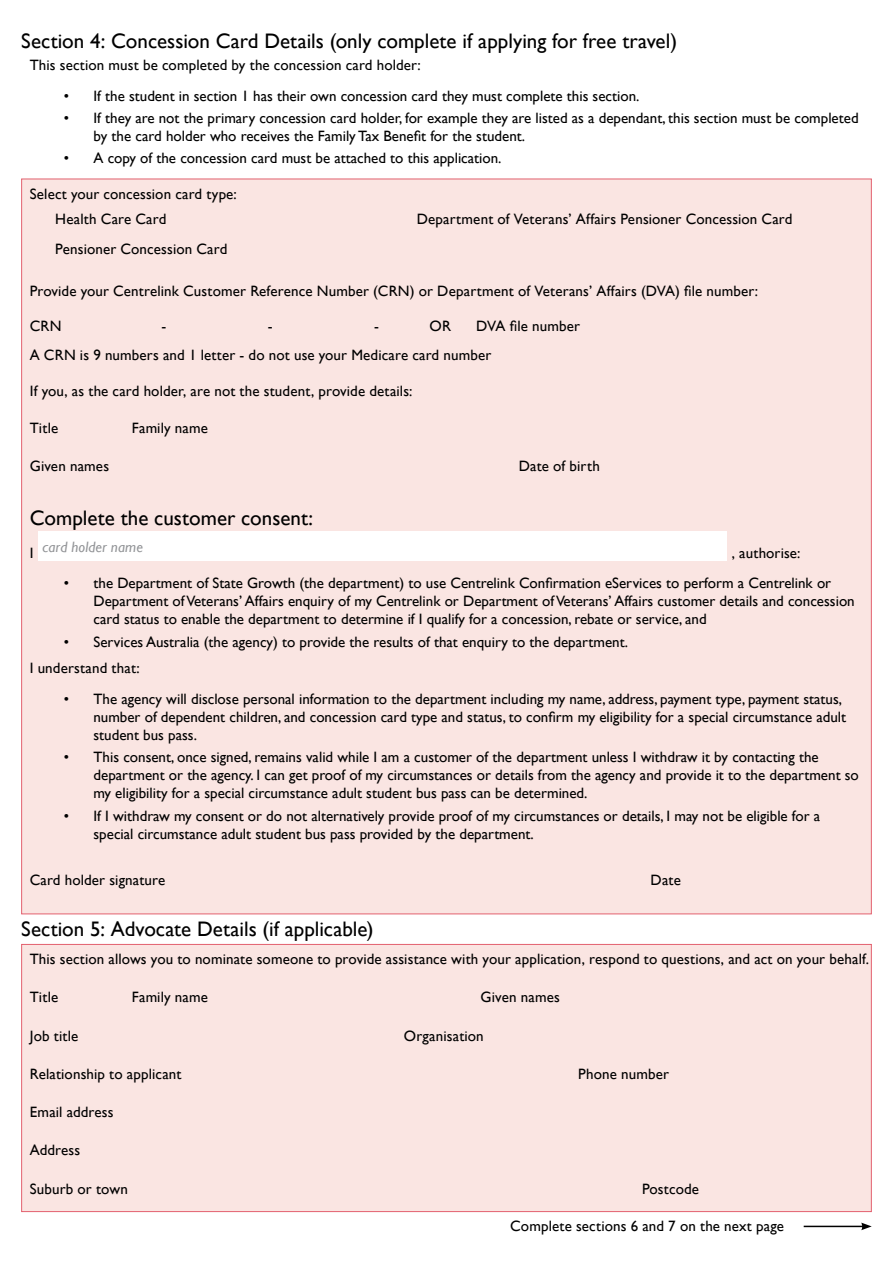
<style>
.page{position:relative;width:893px;height:1263px;background:#fff}
.page>*{position:absolute;margin:0;border:0;box-sizing:border-box;transform-origin:0 0}
.Heading_Level_2{font:21px "Gill Sans";color:#000}
.Paragraph{font:15px/18px "Gill Sans";color:#000}
.Paragraph-2{font:italic 15px "Gill Sans";letter-spacing:.005em;color:#939598}
</style>
<div class="page">
<div style="left:21px;top:944px;width:851px;height:268px;background:#fae5e2;border:1px solid #e3616f"></div>
<div style="left:21px;top:179px;width:851px;height:735px;background:#fae5e2;border:1px solid #e3616f"></div>
<div style="left:38px;top:531px;width:689px;height:30px;background:#fff"></div>
<hr style="left:804px;top:1226px;width:59px;height:1px;background:#000">
<svg style="left:861px;top:1222px;width:11px;height:8px"></svg>
<h2 class="Heading_Level_2" style="left:21px;top:28px;width:657px">Section 4: Concession Card Details (only complete if applying for free travel)</h2>
<p class="Paragraph" style="left:30px;top:56px;width:393px">This section must be completed by the concession card holder:</p>
<p class="Paragraph" style="left:64px;top:87px;width:577px">• If the student in section 1 has their own concession card they must complete this section.</p>
<p class="Paragraph" style="left:94px;top:109px;width:767px;text-indent:-30px">• If they are not the primary concession card holder, for example they are listed as a dependant, this section must be completed by the card holder who receives the Family Tax Benefit for the student.</p>
<p class="Paragraph" style="left:64px;top:149px;width:439px">• A copy of the concession card must be attached to this application.</p>
<p class="Paragraph" style="left:30px;top:185px;width:209px">Select your concession card type:</p>
<p class="Paragraph" style="left:55px;top:210px;width:113px">Health Care Card</p>
<p class="Paragraph" style="left:55px;top:240px;width:174px">Pensioner Concession Card</p>
<p class="Paragraph" style="left:417px;top:210px;width:377px">Department of Veterans’ Affairs Pensioner Concession Card</p>
<p class="Paragraph" style="left:30px;top:283px;width:730px">Provide your Centrelink Customer Reference Number (CRN) or Department of Veterans’ Affairs (DVA) file number:</p>
<p class="Paragraph" style="left:30px;top:317px;width:33px">CRN</p>
<p class="Paragraph" style="left:476px;top:317px;width:105px">DVA file number</p>
<p class="Paragraph" style="left:161px;top:317px;width:6px">-</p>
<p class="Paragraph" style="left:268px;top:317px;width:6px">-</p>
<p class="Paragraph" style="left:374px;top:317px;width:6px">-</p>
<p class="Paragraph" style="left:429px;top:318px;width:23px">OR</p>
<p class="Paragraph" style="left:30px;top:346px;width:463px">A CRN is 9 numbers and 1 letter - do not use your Medicare card number</p>
<p class="Paragraph" style="left:30px;top:383px;width:384px">If you, as the card holder, are not the student, provide details:</p>
<p class="Paragraph" style="left:30px;top:419px;width:30px">Title</p>
<p class="Paragraph" style="left:132px;top:419px;width:78px">Family name</p>
<p class="Paragraph" style="left:30px;top:457px;width:81px">Given names</p>
<p class="Paragraph" style="left:519px;top:457px;width:83px">Date of birth</p>
<h2 class="Heading_Level_2" style="left:30px;top:505px;width:285px">Complete the customer consent:</h2>
<p class="Paragraph" style="left:30px;top:544px;width:5px">I</p>
<p class="Paragraph" style="left:732px;top:544px;width:70px">, authorise:</p>
<p class="Paragraph" style="left:94px;top:575px;width:763px;text-indent:-30px">• the Department of State Growth (the department) to use Centrelink Confirmation eServices to perform a Centrelink or<br>Department of Veterans’ Affairs enquiry of my Centrelink or Department of Veterans’ Affairs customer details and concession card status to enable the department to determine if I qualify for a concession, rebate or service, and</p>
<p class="Paragraph" style="left:64px;top:633px;width:566px">• Services Australia (the agency) to provide the results of that enquiry to the department.</p>
<p class="Paragraph" style="left:30px;top:659px;width:111px">I understand that:</p>
<p class="Paragraph" style="left:94px;top:690px;width:754px;text-indent:-30px">• The agency will disclose personal information to the department including my name, address, payment type, payment status, number of dependent children, and concession card type and status, to confirm my eligibility for a special circumstance adult student bus pass.</p>
<p class="Paragraph" style="left:94px;top:748px;width:767px;text-indent:-30px">• This consent, once signed, remains valid while I am a customer of the department unless I withdraw it by contacting the department or the agency. I can get proof of my circumstances or details from the agency and provide it to the department so my eligibility for a special circumstance adult student bus pass can be determined.</p>
<p class="Paragraph" style="left:94px;top:807px;width:728px;text-indent:-30px">• If I withdraw my consent or do not alternatively provide proof of my circumstances or details, I may not be eligible for a special circumstance adult student bus pass provided by the department.</p>
<p class="Paragraph-2" style="left:43px;top:538px;width:102px">card holder name</p>
<p class="Paragraph" style="left:30px;top:872px;width:137px">Card holder signature</p>
<p class="Paragraph" style="left:651px;top:872px;width:32px">Date</p>
<h2 class="Heading_Level_2" style="left:21px;top:917px;width:354px">Section 5: Advocate Details (if applicable)</h2>
<p class="Paragraph" style="left:30px;top:950px;width:841px">This section allows you to nominate someone to provide assistance with your application, respond to questions, and act on your behalf.</p>
<p class="Paragraph" style="left:30px;top:988px;width:30px">Title</p>
<p class="Paragraph" style="left:132px;top:988px;width:78px">Family name</p>
<p class="Paragraph" style="left:480px;top:988px;width:81px">Given names</p>
<p class="Paragraph" style="left:30px;top:1027px;width:50px">Job title</p>
<p class="Paragraph" style="left:404px;top:1027px;width:81px">Organisation</p>
<p class="Paragraph" style="left:30px;top:1065px;width:153px">Relationship to applicant</p>
<p class="Paragraph" style="left:30px;top:1103px;width:85px">Email address</p>
<p class="Paragraph" style="left:578px;top:1065px;width:92px">Phone number</p>
<p class="Paragraph" style="left:30px;top:1142px;width:52px">Address</p>
<p class="Paragraph" style="left:30px;top:1180px;width:100px">Suburb or town</p>
<p class="Paragraph" style="left:642px;top:1180px;width:58px">Postcode</p>
<p class="Paragraph" style="left:510px;top:1217px;width:275px">Complete sections 6 and 7 on the next page</p>
</div>
